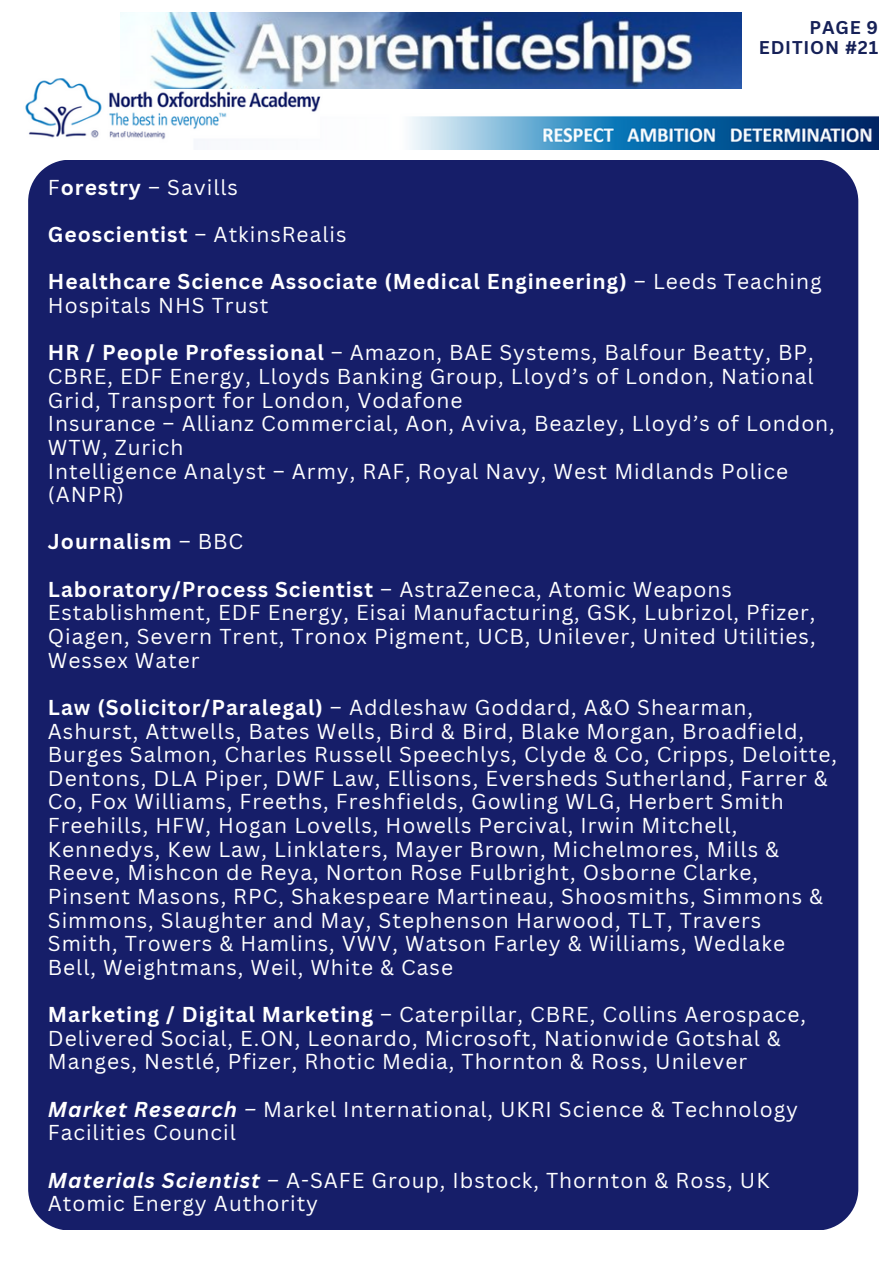
<style>
.page{position:relative;width:894px;height:1264px;background:#fff}
.page>*{position:absolute;margin:0;border:0;box-sizing:border-box;transform-origin:0 0}
.t1{font:21px/23.7px "Canva Sans";letter-spacing:.045em;color:#fff}
.t2{font:700 21px/23.7px "Canva Sans";letter-spacing:.045em;color:#fff}
.t3{font:700 18px "Canva Sans";letter-spacing:.045em;color:#162158}
.s1{font-weight:700}
.s2{font-weight:400}
.s3{font-weight:700;font-style:italic}
.s4{font-style:italic}
</style>
<div class="page">
<img style="left:25px;top:79px;width:853px;height:71px">
<div style="left:28px;top:160px;width:830px;height:1069px;background:#161e69"></div>
<img style="left:120px;top:12px;width:621px;height:77px">
<p class="t3" style="left:809px;top:15px;width:70px">PAGE 9</p>
<p class="t3" style="left:758px;top:35px;width:121px">EDITION #21</p>
<p class="t1" style="left:48px;top:175px;width:191px">F<span class="s1">orestry</span> – Savills</p>
<p class="t1" style="left:48px;top:222px;width:300px"><span class="s1">Geoscientist</span> – AtkinsRealis</p>
<h1 class="t2" style="left:48px;top:269px;width:775px">Healthcare Science Associate (Medical Engineering) <span class="s2">– Leeds Teaching<br>Hospitals NHS Trust</span></h1>
<h1 class="t1" style="left:48px;top:340px;width:788px"><span class="s1">HR / People Professional</span> – Amazon, BAE Systems, Balfour Beatty, BP, CBRE, EDF Energy, Lloyds Banking Group, Lloyd’s of London, National Grid, Transport for London, Vodafone<br>Insurance – Allianz Commercial, Aon, Aviva, Beazley, Lloyd’s of London, WTW, Zurich<br>Intelligence Analyst – Army, RAF, Royal Navy, West Midlands Police (ANPR)</h1>
<h1 class="t2" style="left:48px;top:529px;width:197px">Journalism <span class="s2">– BBC</span></h1>
<h1 class="t1" style="left:48px;top:576px;width:769px"><span class="s1">Laboratory/Process Scientist</span> – AstraZeneca, Atomic Weapons Establishment, EDF Energy, Eisai Manufacturing, GSK, Lubrizol, Pfizer, Qiagen, Severn Trent, Tronox Pigment, UCB, Unilever, United Utilities, Wessex Water</h1>
<h1 class="t1" style="left:48px;top:695px;width:790px"><span class="s1">Law (Solicitor/Paralegal)</span> – Addleshaw Goddard, A&amp;O Shearman, Ashurst, Attwells, Bates Wells, Bird &amp; Bird, Blake Morgan, Broadfield, Burges Salmon, Charles Russell Speechlys, Clyde &amp; Co, Cripps, Deloitte, Dentons, DLA Piper, DWF Law, Ellisons, Eversheds Sutherland, Farrer &amp; Co, Fox Williams, Freeths, Freshfields, Gowling WLG, Herbert Smith Freehills, HFW, Hogan Lovells, Howells Percival, Irwin Mitchell, Kennedys, Kew Law, Linklaters, Mayer Brown, Michelmores, Mills &amp; Reeve, Mishcon de Reya, Norton Rose Fulbright, Osborne Clarke, Pinsent Masons, RPC, Shakespeare Martineau, Shoosmiths, Simmons &amp; Simmons, Slaughter and May, Stephenson Harwood, TLT, Travers<br>Smith, Trowers &amp; Hamlins, VWV, Watson Farley &amp; Williams, Wedlake Bell, Weightmans, Weil, White &amp; Case</h1>
<h1 class="t1" style="left:48px;top:1002px;width:759px"><span class="s1">Marketing / Digital Marketing</span> – Caterpillar, CBRE, Collins Aerospace,<br>Delivered Social, E.ON, Leonardo, Microsoft, Nationwide Gotshal &amp;<br>Manges, Nestlé, Pfizer, Rhotic Media, Thornton &amp; Ross, Unilever</h1>
<h1 class="t1" style="left:48px;top:1096px;width:751px"><span class="s3">Market Research</span> <span class="s4">–</span> Markel International, UKRI Science &amp; Technology<br>Facilities Council</h1>
<h1 class="t1" style="left:48px;top:1167px;width:723px"><span class="s3">Materials Scientist</span> <span class="s4">–</span> A-SAFE Group, Ibstock, Thornton &amp; Ross, UK<br>Atomic Energy Authority</h1>
</div>
